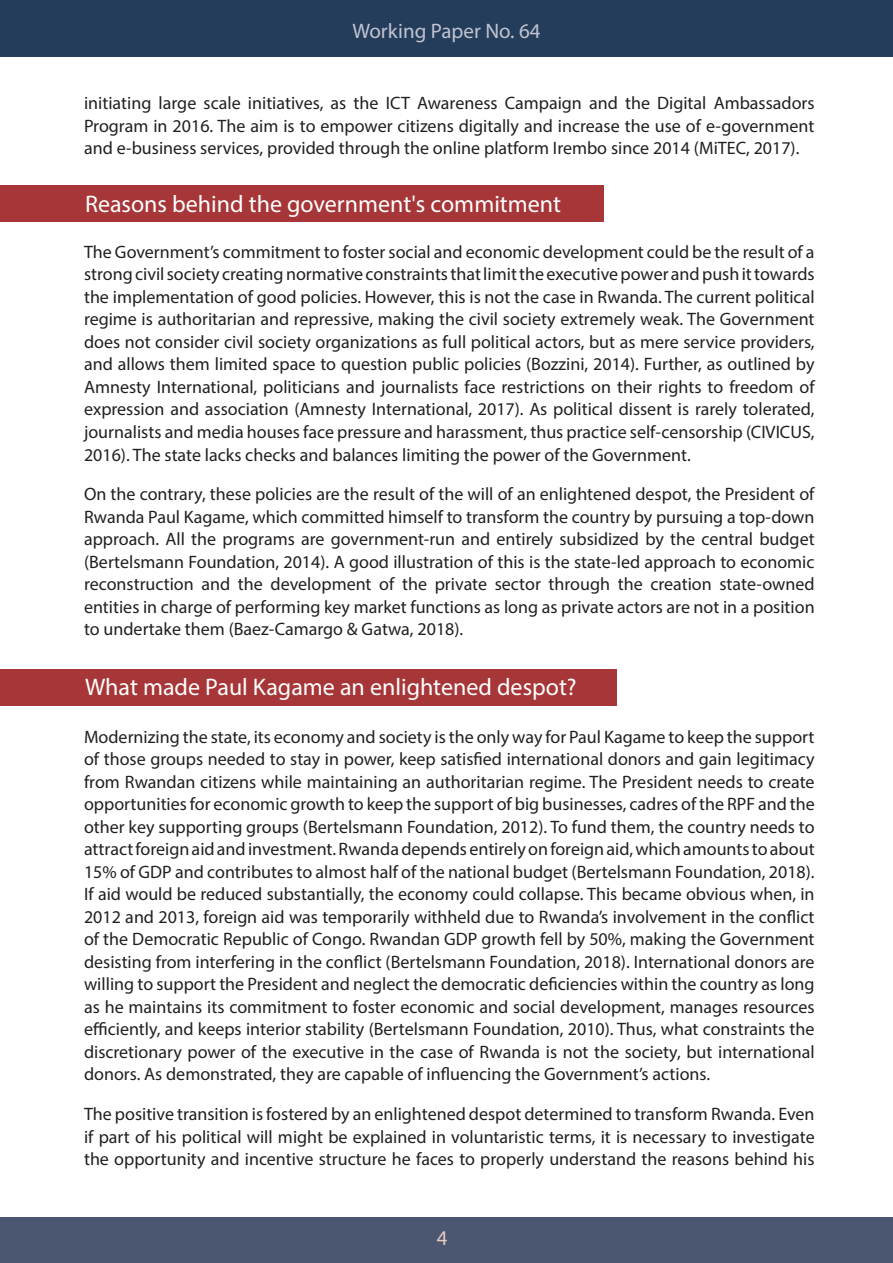
<style>
.page{position:relative;width:893px;height:1263px;background:#fff}
.page>*{position:absolute;margin:0;border:0;box-sizing:border-box;transform-origin:0 0}
.t1{font:24px "Myriad Pro";color:#fff}
.t2{font:21px "Myriad Pro";color:#c1c3d0}
.t3{font:21px "Myriad Pro";color:#e7cbc2}
.t4{font:18px/22.5px "Myriad Pro";color:#231f20;text-align:justify}
</style>
<div class="page">
<div style="left:0;top:1218px;width:893px;height:45px;background:#4b5671"></div>
<div style="left:0;top:0;width:893px;height:56px;background:#243d5b"></div>
<hr style="left:892px;top:312px;width:1px;height:36px;background:#a73638">
<div style="left:0;top:185px;width:604px;height:37px;background:#a73638"></div>
<div style="left:0;top:669px;width:617px;height:36px;background:#a73638"></div>
<p class="t2" style="left:352px;top:18px;width:190px">Working Paper No. 64</p>
<p class="t4" style="left:84px;top:92px;width:732px">initiating large scale initiatives, as the ICT Awareness Campaign and the Digital Ambassadors Program in 2016. The aim is to empower citizens digitally and increase the use of e-government and e-business services, provided through the online platform Irembo since 2014 (MiTEC, 2017).</p>
<p class="t1" style="left:85px;top:189px;width:478px">Reasons behind the government's commitment</p>
<p class="t4" style="left:84px;top:240px;width:732px">The Government’s commitment to foster social and economic development could be the result of a strong civil society creating normative constraints that limit the executive power and push it towards the implementation of good policies. However, this is not the case in Rwanda. The current political regime is authoritarian and repressive, making the civil society extremely weak. The Government does not consider civil society organizations as full political actors, but as mere service providers, and allows them limited space to question public policies (Bozzini, 2014). Further, as outlined by Amnesty International, politicians and journalists face restrictions on their rights to freedom of expression and association (Amnesty International, 2017). As political dissent is rarely tolerated, journalists and media houses face pressure and harassment, thus practice self-censorship (CIVICUS, 2016). The state lacks checks and balances limiting the power of the Government.</p>
<p class="t4" style="left:84px;top:482px;width:732px">On the contrary, these policies are the result of the will of an enlightened despot, the President of Rwanda Paul Kagame, which committed himself to transform the country by pursuing a top-down approach. All the programs are government-run and entirely subsidized by the central budget (Bertelsmann Foundation, 2014). A good illustration of this is the state-led approach to economic reconstruction and the development of the private sector through the creation state-owned entities in charge of performing key market functions as long as private actors are not in a position to undertake them (Baez-Camargo &amp; Gatwa, 2018).</p>
<p class="t1" style="left:85px;top:672px;width:493px">What made Paul Kagame an enlightened despot?</p>
<p class="t4" style="left:84px;top:725px;width:732px">Modernizing the state, its economy and society is the only way for Paul Kagame to keep the support of those groups needed to stay in power, keep satisfied international donors and gain legitimacy from Rwandan citizens while maintaining an authoritarian regime. The President needs to create opportunities for economic growth to keep the support of big businesses, cadres of the RPF and the other key supporting groups (Bertelsmann Foundation, 2012). To fund them, the country needs to attract foreign aid and investment. Rwanda depends entirely on foreign aid, which amounts to about 15% of GDP and contributes to almost half of the national budget (Bertelsmann Foundation, 2018).<br>If aid would be reduced substantially, the economy could collapse. This became obvious when, in 2012 and 2013, foreign aid was temporarily withheld due to Rwanda’s involvement in the conflict of the Democratic Republic of Congo. Rwandan GDP growth fell by 50%, making the Government desisting from interfering in the conflict (Bertelsmann Foundation, 2018). International donors are willing to support the President and neglect the democratic deficiencies within the country as long as he maintains its commitment to foster economic and social development, manages resources efficiently, and keeps interior stability (Bertelsmann Foundation, 2010). Thus, what constraints the discretionary power of the executive in the case of Rwanda is not the society, but international donors. As demonstrated, they are capable of influencing the Government’s actions.</p>
<p class="t4" style="left:84px;top:1102px;width:732px">The positive transition is fostered by an enlightened despot determined to transform Rwanda. Even if part of his political will might be explained in voluntaristic terms, it is necessary to investigate the opportunity and incentive structure he faces to properly understand the reasons behind his</p>
<p class="t3" style="left:437px;top:1225px;width:12px">4</p>
</div>
